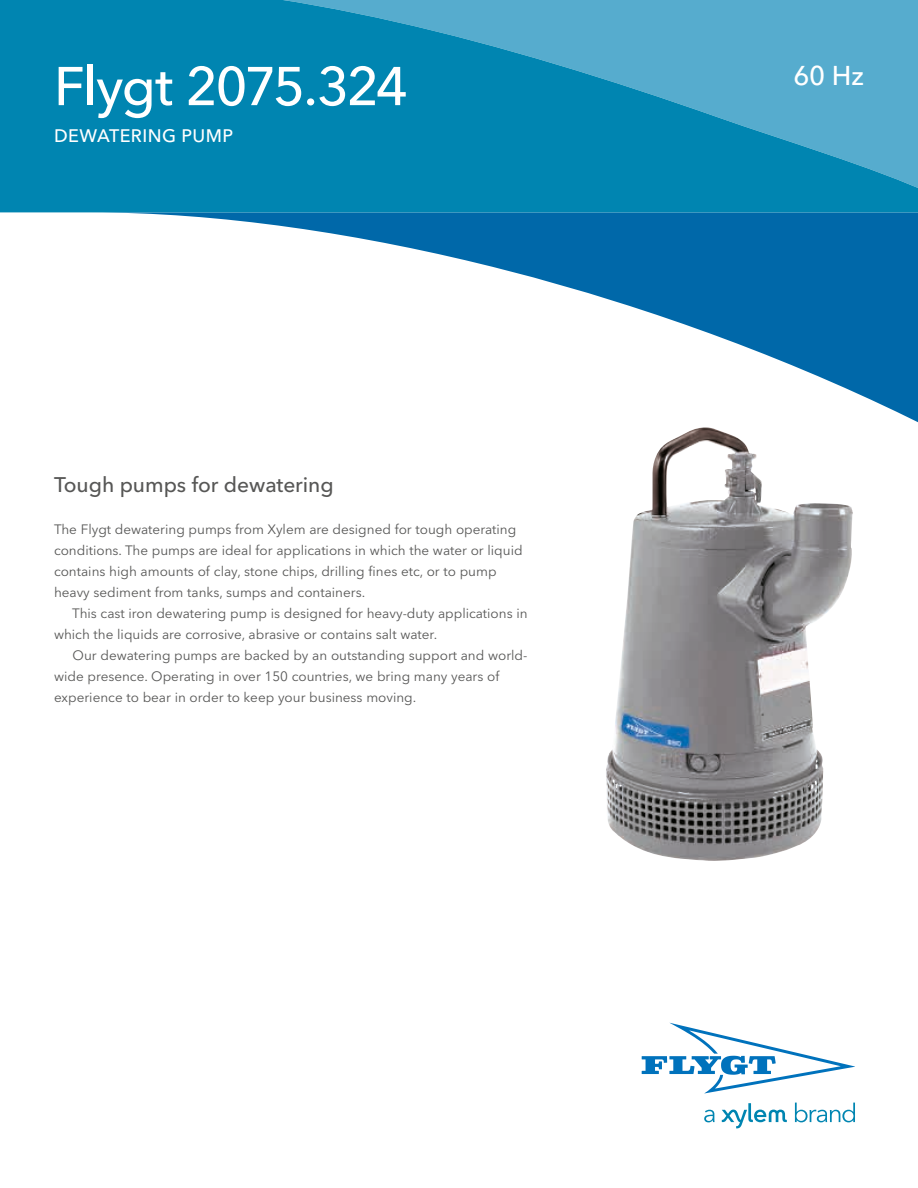
<style>
.page{position:relative;width:918px;height:1188px;background:#fff}
.page>*{position:absolute;margin:0;border:0;box-sizing:border-box;transform-origin:0 0}
.Cover_Headline{font:500 54px "Avenir Next LT Pro";letter-spacing:-.04em;color:#fff}
.Subtitle__back{font:500 27px "Avenir Next LT Pro";color:#fff}
._02_Default_titling{font:500 21px "Avenir Next LT Pro";letter-spacing:-.005em;color:#575756}
.Cover_Subhead{font:500 18px "Avenir Next LT Pro";letter-spacing:.025em;color:#fff}
._01_Default_body_tex{font:13.5px/21px "Avenir Next LT Pro";color:#575756}
</style>
<div class="page">
<svg style="left:91px;top:212px;width:827px;height:211px"></svg>
<svg style="left:0;top:0;width:918px;height:212px;background:#178fb8"></svg>
<svg style="left:642px;top:1023px;width:213px;height:70px"></svg>
<svg style="left:704px;top:1110px;width:11px;height:12px"></svg>
<svg style="left:795px;top:1103px;width:60px;height:19px"></svg>
<svg style="left:722px;top:1103px;width:65px;height:25px"></svg>
<img style="left:606px;top:427px;width:247px;height:434px">
<p class="Cover_Headline" style="left:54px;top:54px;width:356px">Flygt 2075.324</p>
<p class="Cover_Subhead" style="left:54px;top:125px;width:181px">DEWATERING PUMP</p>
<p class="_02_Default_titling" style="left:54px;top:472px;width:281px">Tough pumps for dewatering</p>
<p class="_01_Default_body_tex" style="left:54px;top:519px;width:470px">The Flygt dewatering pumps from Xylem are designed for tough operating conditions. The pumps are ideal for applications in which the water or liquid contains high amounts of clay, stone chips, drilling fines etc, or to pump heavy sediment from tanks, sumps and containers.</p>
<p class="_01_Default_body_tex" style="left:54px;top:603px;width:475px;text-indent:18px">This cast iron dewatering pump is designed for heavy-duty applications in which the liquids are corrosive, abrasive or contains salt water.</p>
<p class="_01_Default_body_tex" style="left:54px;top:645px;width:475px;text-indent:19px">Our dewatering pumps are backed by an outstanding support and world&shy;wide presence. Operating in over 150 countries, we bring many years of experience to bear in order to keep your business moving.</p>
<p class="Subtitle__back" style="left:793px;top:59px;width:72px">60 Hz</p>
</div>
